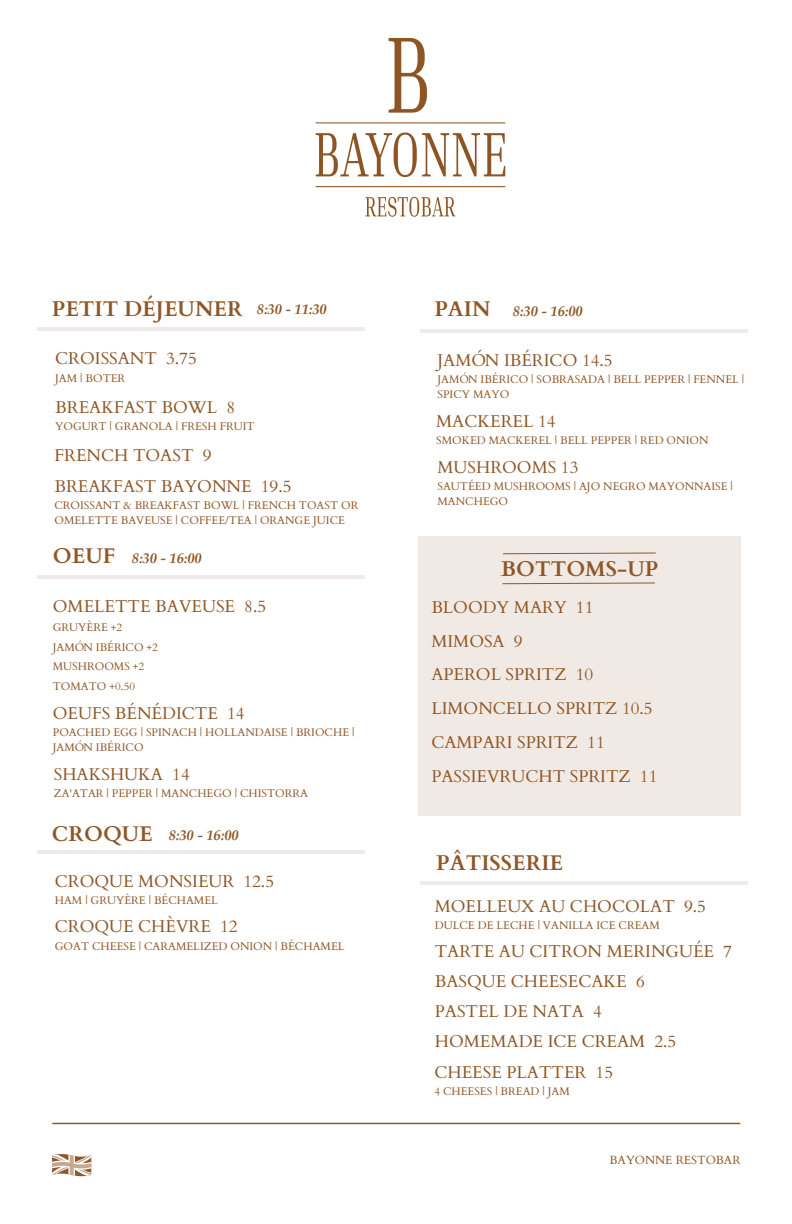
<style>
.page{position:relative;width:792px;height:1224px;background:#fff}
.page>*{position:absolute;margin:0;border:0;box-sizing:border-box;transform-origin:0 0}
.t1{font:700 21.3px "Cardo";color:#8f5727}
.t2{font:17.1px/33.8px "Cardo";color:#8f5727}
.t3{font:italic 700 14.3px "Te X Gyre Pagella";color:#8f5727}
.t4{font:11.8px "Cardo";color:#8f5727}
.t5{font:11.1px/15px "Cardo";color:#8f5727}
</style>
<div class="page">
<hr style="left:53px;top:1123px;width:687px;height:1px;background:#8f5727">
<hr style="left:37px;top:328px;width:328px;height:3px;background:#efeae7">
<img style="left:315px;top:38px;width:191px;height:179px">
<hr style="left:420px;top:881px;width:327px;height:4px;background:#efeae7">
<div style="left:418px;top:536px;width:322px;height:280px;background:#f1eae4"></div>
<svg style="left:502px;top:582px;width:153px;height:2px"></svg>
<svg style="left:503px;top:552px;width:153px;height:3px"></svg>
<hr style="left:37px;top:575px;width:328px;height:4px;background:#efeae7">
<hr style="left:37px;top:850px;width:327px;height:4px;background:#efeae7">
<hr style="left:420px;top:329px;width:327px;height:4px;background:#efeae7">
<svg style="left:52px;top:1154px;width:39px;height:23px"></svg>
<p class="t1" style="left:52px;top:295px;width:192px">PETIT DÉJEUNER</p>
<p class="t2" style="left:55px;top:342px;width:143px">CROISSANT 3.75</p>
<p class="t5" style="left:55px;top:371px;width:72px">JAM | BOTER</p>
<p class="t3" style="left:257px;top:298px;width:71px">8:30 - 11:30</p>
<p class="t2" style="left:55px;top:391px;width:181px">BREAKFAST BOWL 8</p>
<p class="t5" style="left:55px;top:419px;width:201px">YOGURT | GRANOLA | FRESH FRUIT</p>
<p class="t2" style="left:54px;top:438px;width:159px">FRENCH TOAST 9</p>
<p class="t2" style="left:54px;top:469px;width:239px">BREAKFAST BAYONNE 19.5</p>
<h2 class="t5" style="left:54px;top:498px;width:305px">CROISSANT &amp; BREAKFAST BOWL | FRENCH TOAST OR<br>OMELETTE BAVEUSE | COFFEE/TEA | ORANGE JUICE</h2>
<p class="t1" style="left:53px;top:542px;width:64px">OEUF</p>
<h1 class="t3" style="left:132px;top:547px;width:71px">8:30 - 16:00</h1>
<p class="t2" style="left:53px;top:590px;width:215px">OMELETTE BAVEUSE 8.5</p>
<p class="t5" style="left:53px;top:618px;width:107px;line-height:19.5px">GRUYÈRE +2<br>JAMÓN IBÉRICO +2<br>MUSHROOMS +2<br>TOMATO +0.50</p>
<p class="t2" style="left:53px;top:696px;width:193px">OEUFS BÉNÉDICTE 14</p>
<p class="t5" style="left:53px;top:725px;width:303px">POACHED EGG | SPINACH | HOLLANDAISE | BRIOCHE |<br>JAMÓN IBÉRICO</p>
<p class="t2" style="left:54px;top:757px;width:137px">SHAKSHUKA 14</p>
<h1 class="t5" style="left:54px;top:786px;width:256px">ZA'ATAR | PEPPER | MANCHEGO | CHISTORRA</h1>
<h3 class="t1" style="left:52px;top:820px;width:103px">CROQUE</h3>
<h2 class="t2" style="left:55px;top:864px;width:221px">CROQUE MONSIEUR 12.5</h2>
<p class="t5" style="left:55px;top:893px;width:165px">HAM | GRUYÈRE | BÉCHAMEL</p>
<p class="t2" style="left:55px;top:910px;width:184px">CROQUE CHÈVRE 12</p>
<h2 class="t5" style="left:55px;top:939px;width:291px">GOAT CHEESE | CARAMELIZED ONION | BÉCHAMEL</h2>
<p class="t3" style="left:169px;top:825px;width:71px">8:30 - 16:00</p>
<h3 class="t1" style="left:434px;top:295px;width:58px">PAIN</h3>
<p class="t2" style="left:438px;top:344px;width:177px">JAMÓN IBÉRICO 14.5</p>
<p class="t5" style="left:438px;top:372px;width:308px">JAMÓN IBÉRICO | SOBRASADA | BELL PEPPER | FENNEL |<br>SPICY MAYO</p>
<p class="t2" style="left:436px;top:405px;width:121px">MACKEREL 14</p>
<p class="t5" style="left:436px;top:433px;width:274px">SMOKED MACKEREL | BELL PEPPER | RED ONION</p>
<h1 class="t2" style="left:438px;top:451px;width:142px">MUSHROOMS 13</h1>
<h3 class="t5" style="left:438px;top:479px;width:297px">SAUTÉED MUSHROOMS | AJO NEGRO MAYONNAISE |<br>MANCHEGO</h3>
<p class="t3" style="left:513px;top:300px;width:71px">8:30 - 16:00</p>
<h1 class="t1" style="left:501px;top:555px;width:159px">BOTTOMS-UP</h1>
<p class="t2" style="left:431px;top:591px;width:228px">BLOODY MARY 11<br>MIMOSA 9<br>APEROL SPRITZ 10<br>LIMONCELLO SPRITZ 10.5<br>CAMPARI SPRITZ 11<br>PASSIEVRUCHT SPRITZ 11</p>
<h3 class="t1" style="left:436px;top:849px;width:129px">PÂTISSERIE</h3>
<h2 class="t2" style="left:435px;top:889px;width:273px">MOELLEUX AU CHOCOLAT 9.5</h2>
<p class="t5" style="left:435px;top:918px;width:227px">DULCE DE LECHE | VANILLA ICE CREAM</p>
<p class="t2" style="left:435px;top:937px;width:299px;line-height:30px">TARTE AU CITRON MERINGUÉE 7<br>BASQUE CHEESECAKE 6<br>PASTEL DE NATA 4<br>HOMEMADE ICE CREAM 2.5</p>
<h2 class="t2" style="left:434px;top:1056px;width:180px">CHEESE PLATTER 15</h2>
<h1 class="t5" style="left:434px;top:1084px;width:137px">4 CHEESES | BREAD | JAM</h1>
<h1 class="t4" style="left:610px;top:1152px;width:132px">BAYONNE RESTOBAR</h1>
</div>
